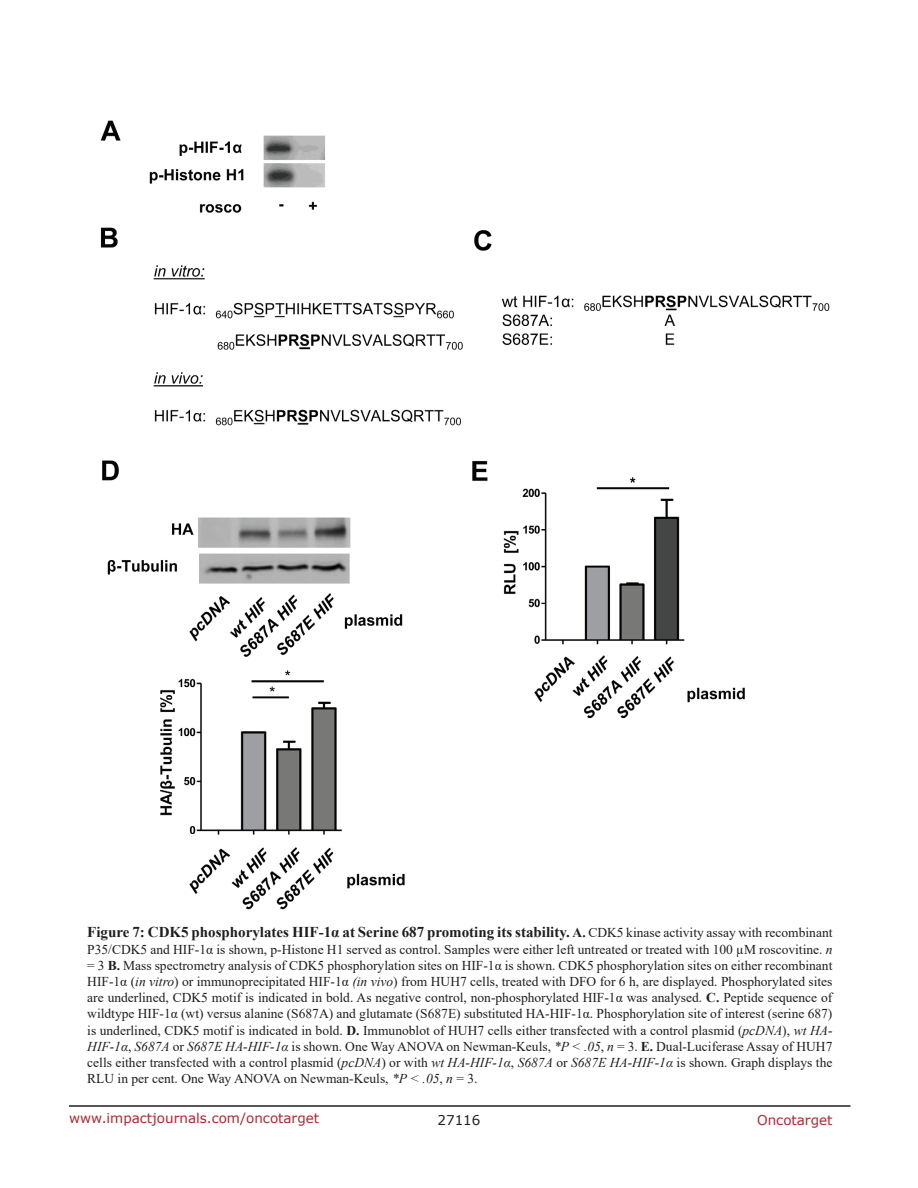
<style>
.page{position:relative;width:918px;height:1188px;background:#fff}
.page>*{position:absolute;margin:0;border:0;box-sizing:border-box;transform-origin:0 0}
.t1{font:700 15px "Times New Roman";color:#201d20}
.t2{font:13.5px/16.2px "Times New Roman";color:#201d20;text-align:justify}
.t3{font:13.5px "Verdana";color:#ac2830}
.t4{font:13.5px "Verdana";color:#201d20}
.s1{font-size:13.5px}
.s2{font-weight:400;font-size:13.5px}
.s3{font-style:italic}
.s4{font-weight:700}
</style>
<div class="page">
<hr style="left:69px;top:1105px;width:781px;height:2px;background:#231f20">
<img style="left:100px;top:120px;width:730px;height:790px">
<p class="t1" style="left:87px;top:922px;width:747px">Figure 7: CDK5 phosphorylates HIF-1α at Serine 687 promoting its stability. <span class="s1">A.</span> <span class="s2">CDK5 kinase activity assay with recombinant</span></p>
<p class="t2" style="left:87px;top:941px;width:747px">P35/CDK5 and HIF-1α is shown, p‑Histone H1 served as control. Samples were either left untreated or treated with 100 µM roscovitine. <span class="s3">n </span>= 3 <span class="s4">B.</span> Mass spectrometry analysis of CDK5 phosphorylation sites on HIF-1α is shown. CDK5 phosphorylation sites on either recombinant HIF-1α (<span class="s3">in vitro</span>) or immunoprecipitated HIF-1α <span class="s3">(in vivo</span>) from HUH7 cells, treated with DFO for 6 h, are displayed. Phosphorylated sites are underlined, CDK5 motif is indicated in bold. As negative control, non-phosphorylated HIF-1α was analysed. <span class="s4">C.</span> Peptide sequence of wildtype HIF-1α (wt) versus alanine (S687A) and glutamate (S687E) substituted HA-HIF-1α. Phosphorylation site of interest (serine 687) is underlined, CDK5 motif is indicated in bold. <span class="s4">D.</span> Immunoblot of HUH7 cells either transfected with a control plasmid (<span class="s3">pcDNA</span>), <span class="s3">wt HA-HIF-1α</span>, <span class="s3">S687A</span> or <span class="s3">S687E HA-HIF-1α</span> is shown. One Way ANOVA on Newman-Keuls, <span class="s3">*P &lt; .05</span>, <span class="s3">n</span> = 3. <span class="s4">E.</span> Dual-Luciferase Assay of HUH7 cells either transfected with a control plasmid (<span class="s3">pcDNA</span>) or with <span class="s3">wt HA-HIF-1α</span>, <span class="s3">S687A</span> or <span class="s3">S687E HA-HIF-1α</span> is shown. Graph displays the RLU in per cent. One Way ANOVA on Newman-Keuls, <span class="s3">*P &lt; .05</span>, <span class="s3">n</span> = 3.</p>
<p class="t3" style="left:69px;top:1109px;width:252px">www.impactjournals.com/oncotarget</p>
<p class="t4" style="left:438px;top:1111px;width:44px">27116</p>
<p class="t3" style="left:757px;top:1111px;width:77px">Oncotarget</p>
</div>
